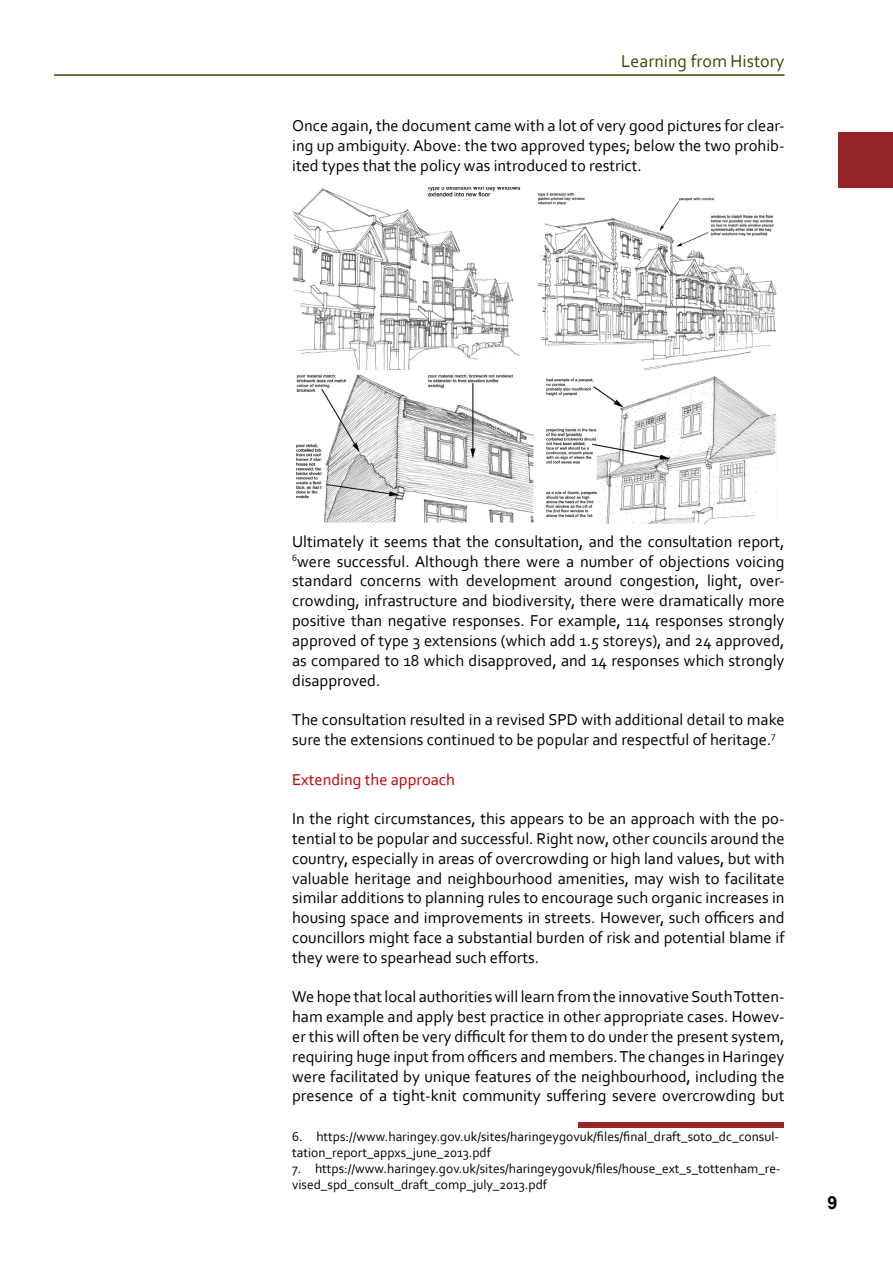
<style>
.page{position:relative;width:893px;height:1263px;background:#fff}
.page>*{position:absolute;margin:0;border:0;box-sizing:border-box;transform-origin:0 0}
.t1{font:18px "Corbel";color:#344e00}
.t2{font:700 18px "Arial";color:#000}
.t3{font:16.5px/19.8px "Corbel";color:#000;text-align:justify}
.t4{font:16.5px "Corbel";color:#c00000}
.t5{font:13.5px/16.2px "Corbel";color:#000}
</style>
<div class="page">
<hr style="left:54px;top:74px;width:730px;height:2px;background:#344e00">
<div style="left:839px;top:132px;width:54px;height:56px;background:#962429"></div>
<div style="left:578px;top:1122px;width:205px;height:5px;background:#962429"></div>
<img style="left:296px;top:374px;width:238px;height:149px">
<img style="left:546px;top:369px;width:231px;height:155px">
<img style="left:293px;top:187px;width:484px;height:182px">
<p class="t1" style="left:621px;top:50px;width:165px">Learning from History</p>
<p class="t3" style="left:292px;top:115px;width:494px">Once again, the document came with a lot of very good pictures for clear&shy;ing up ambiguity. Above: the two approved types; below the two prohib&shy;ited types that the policy was introduced to restrict.</p>
<p class="t3" style="left:292px;top:531px;width:494px">Ultimately it seems that the consultation, and the consultation report, <sup>6</sup>were successful. Although there were a number of objections voicing standard concerns with development around congestion, light, over&shy;crowding, infrastructure and biodiversity, there were dramatically more positive than negative responses. For example, 114 responses strongly approved of type 3 extensions (which add 1.5 storeys), and 24 approved, as compared to 18 which disapproved, and 14 responses which strongly disapproved.</p>
<p class="t3" style="left:292px;top:709px;width:494px">The consultation resulted in a revised SPD with additional detail to make sure the extensions continued to be popular and respectful of heritage.<sup>7</sup></p>
<p class="t4" style="left:292px;top:769px;width:164px">Extending the approach</p>
<p class="t3" style="left:292px;top:808px;width:494px">In the right circumstances, this appears to be an approach with the po&shy;tential to be popular and successful. Right now, other councils around the country, especially in areas of overcrowding or high land values, but with valuable heritage and neighbourhood amenities, may wish to facilitate similar additions to planning rules to encourage such organic increases in housing space and improvements in streets. However, such officers and councillors might face a substantial burden of risk and potential blame if they were to spearhead such efforts.</p>
<p class="t3" style="left:292px;top:986px;width:494px">We hope that local authorities will learn from the innovative South Totten&shy;ham example and apply best practice in other appropriate cases. Howev&shy;er this will often be very difficult for them to do under the present system, requiring huge input from officers and members. The changes in Haringey were facilitated by unique features of the neighbourhood, including the presence of a tight-knit community suffering severe overcrowding but</p>
<p class="t5" style="left:292px;top:1128px;width:488px">6. https://www.haringey.gov.uk/sites/haringeygovuk/files/final_draft_soto_dc_consul&shy;tation_report_appxs_june_2013.pdf</p>
<p class="t5" style="left:292px;top:1160px;width:490px">7. https://www.haringey.gov.uk/sites/haringeygovuk/files/house_ext_s_tottenham_re&shy;vised_spd_consult_draft_comp_july_2013.pdf</p>
<p class="t2" style="left:827px;top:1189px;width:12px">9</p>
</div>
